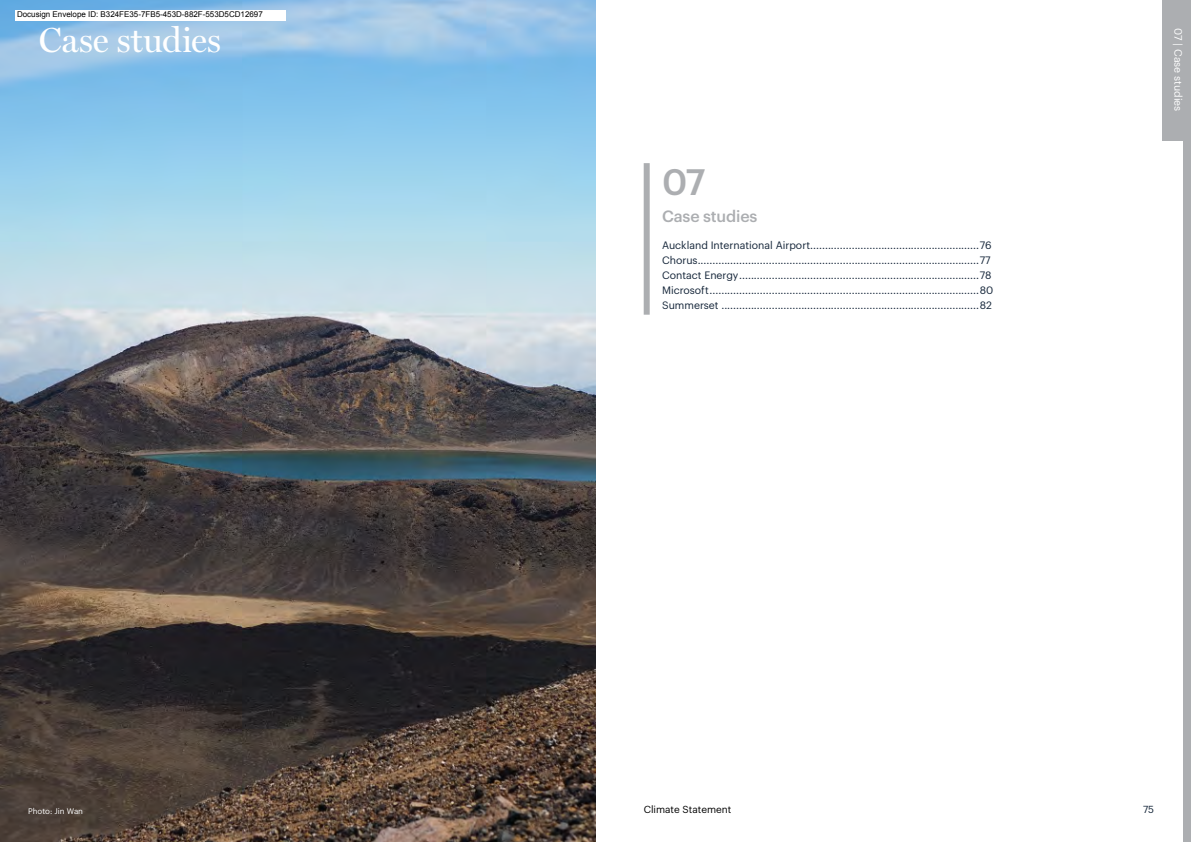
<style>
.page{position:relative;width:1191px;height:842px;background:#fff}
.page>*{position:absolute;margin:0;border:0;box-sizing:border-box;transform-origin:0 0}
.t1{font:500 36px "Graphik";color:#acaeb1}
.t2{font:35px "Miller Display";color:#fff}
.t3{font:500 16px "Graphik";letter-spacing:-.01em;color:#acaeb1}
.t4{font:10.5px/15px "Graphik";color:#132438}
.t5{font:10.5px "Graphik";color:#fff}
.t6{font:10px "Graphik";color:#000}
.t7{font:10px "Graphik";color:#132438}
.t8{font:8px "Arial";color:#000}
.t9{font:8px "Graphik";color:#fff}
</style>
<div class="page">
<img style="left:0;top:0;width:595px;height:842px">
<div style="left:1183px;top:0;width:8px;height:842px;background:#acaeb1"></div>
<div style="left:1162px;top:0;width:29px;height:141px;background:#acaeb1"></div>
<div style="left:643px;top:163px;width:6px;height:152px;background:#acaeb1"></div>
<div style="left:15px;top:10px;width:270px;height:10px;background:#fff"></div>
<p class="t8" style="left:17px;top:10px;width:247px">Docusign Envelope ID: B324FE35-7FB5-453D-882F-553D5CD12697</p>
<h2 class="t2" style="left:39px;top:20px;width:184px">Case studies</h2>
<h1 class="t1" style="left:662px;top:155px;width:45px">07</h1>
<h3 class="t3" style="left:662px;top:204px;width:97px">Case studies</h3>
<p class="t4" style="left:662px;top:237px;width:332px">Auckland International Airport.........................................................76<br>Chorus...............................................................................................77<br>Contact Energy.................................................................................78<br>Microsoft...........................................................................................80<br>Summerset .......................................................................................82</p>
<p class="t5" style="left:1186px;top:28px;width:85px;rotate:90deg">07 | Case studies</p>
<p class="t9" style="left:28px;top:805px;width:56px">Photo: Jin Wan</p>
<p class="t6" style="left:643px;top:801px;width:89px">Climate Statement</p>
<p class="t7" style="left:1143px;top:801px;width:13px">75</p>
</div>
